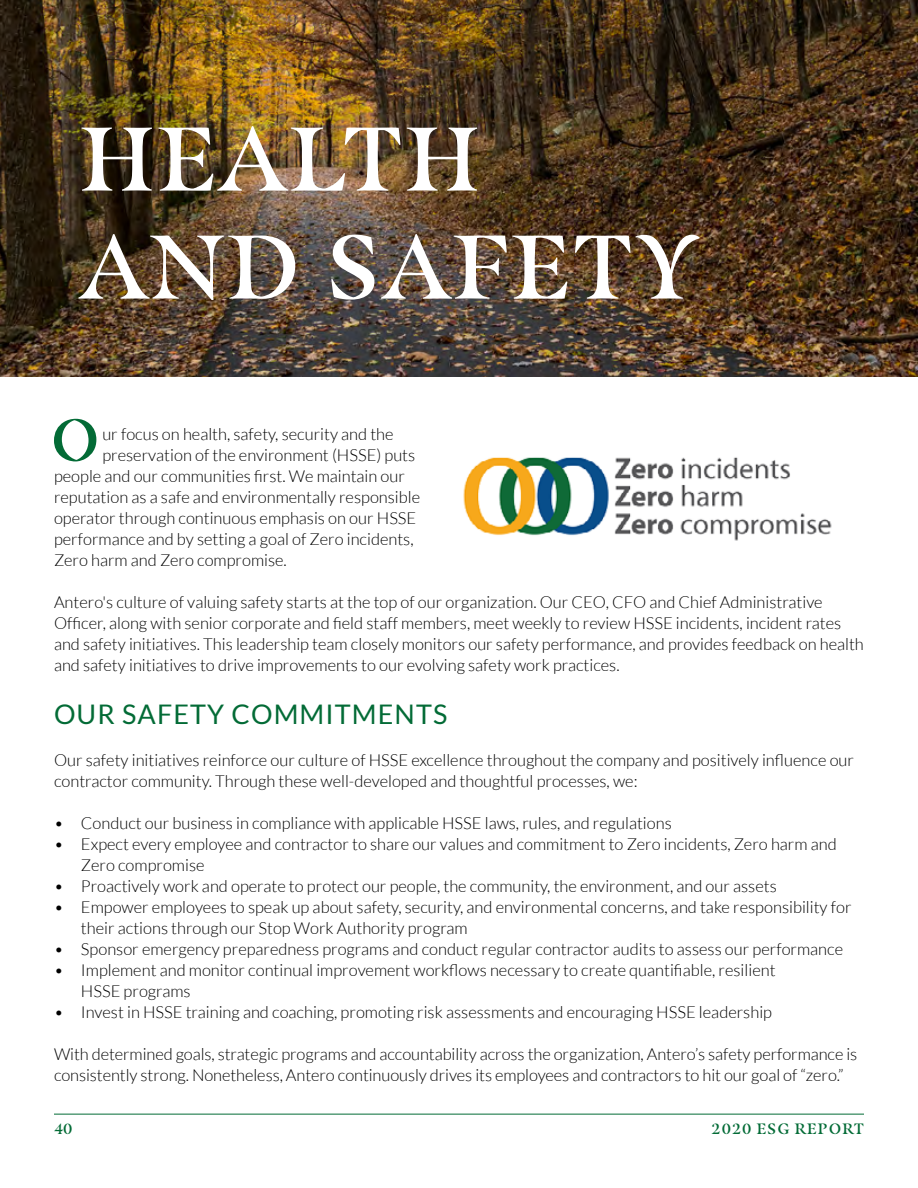
<style>
.page{position:relative;width:918px;height:1188px;background:#fff}
.page>*{position:absolute;margin:0;border:0;box-sizing:border-box;transform-origin:0 0}
.t1{font:600 90px/108px "Masqualero";letter-spacing:.05em;color:#fff}
.t2{font:600 59.1px "Masqualero";color:#036b36}
.t3{font:27px "Lato";letter-spacing:.04em;color:#036b36}
.t4{font:300 16.5px/21px "Lato";color:#000}
.t5{font:600 15px "Masqualero";letter-spacing:.08em;color:#036b36}
</style>
<div class="page">
<hr style="left:54px;top:1114px;width:810px;height:1px;background:#036b36">
<img style="left:0;top:0;width:918px;height:377px">
<img style="left:463px;top:457px;width:369px;height:84px">
<h1 class="t1" style="left:81px;top:105px;width:617px">HEALTH<br>AND SAFETY</h1>
<h2 class="t2" style="left:50px;top:405px;width:51px">O</h2>
<p class="t4" style="left:102px;top:423px;width:293px">ur focus on health, safety, security and the</p>
<p class="t4" style="left:102px;top:444px;width:314px">preservation of the environment (HSSE) puts</p>
<p class="t4" style="left:54px;top:465px;width:353px">people and our communities first. We maintain our</p>
<p class="t4" style="left:54px;top:486px;width:368px">reputation as a safe and environmentally responsible</p>
<p class="t4" style="left:54px;top:507px;width:364px">operator through continuous emphasis on our HSSE</p>
<p class="t4" style="left:54px;top:528px;width:361px">performance and by setting a goal of Zero incidents,</p>
<p class="t4" style="left:54px;top:550px;width:234px">Zero harm and Zero compromise.</p>
<p class="t4" style="left:54px;top:591px;width:811px">Antero's culture of valuing safety starts at the top of our organization. Our CEO, CFO and Chief Administrative Officer, along with senior corporate and field staff members, meet weekly to review HSSE incidents, incident rates and safety initiatives. This leadership team closely monitors our safety performance, and provides feedback on health and safety initiatives to drive improvements to our evolving safety work practices.</p>
<h3 class="t3" style="left:54px;top:699px;width:395px">OUR SAFETY COMMITMENTS</h3>
<p class="t4" style="left:54px;top:750px;width:802px">Our safety initiatives reinforce our culture of HSSE excellence throughout the company and positively influence our contractor community. Through these well-developed and thoughtful processes, we:</p>
<p class="t4" style="left:54px;top:813px;width:619px">• Conduct our business in compliance with applicable HSSE laws, rules, and regulations</p>
<p class="t4" style="left:81px;top:834px;width:757px;text-indent:-27px">• Expect every employee and contractor to share our values and commitment to Zero incidents, Zero harm and<br>Zero compromise</p>
<p class="t4" style="left:54px;top:876px;width:724px">• Proactively work and operate to protect our people, the community, the environment, and our assets</p>
<p class="t4" style="left:81px;top:897px;width:772px;text-indent:-27px">• Empower employees to speak up about safety, security, and environmental concerns, and take responsibility for their actions through our Stop Work Authority program</p>
<p class="t4" style="left:54px;top:939px;width:791px">• Sponsor emergency preparedness programs and conduct regular contractor audits to assess our performance</p>
<p class="t4" style="left:81px;top:960px;width:696px;text-indent:-27px">• Implement and monitor continual improvement workflows necessary to create quantifiable, resilient<br>HSSE programs</p>
<p class="t4" style="left:54px;top:1002px;width:720px">• Invest in HSSE training and coaching, promoting risk assessments and encouraging HSSE leadership</p>
<p class="t4" style="left:54px;top:1044px;width:805px">With determined goals, strategic programs and accountability across the organization, Antero’s safety performance is consistently strong. Nonetheless, Antero continuously drives its employees and contractors to hit our goal of “zero.”</p>
<p class="t5" style="left:54px;top:1120px;width:20px">40</p>
<p class="t5" style="left:712px;top:1120px;width:154px">2020 ESG REPORT</p>
</div>
